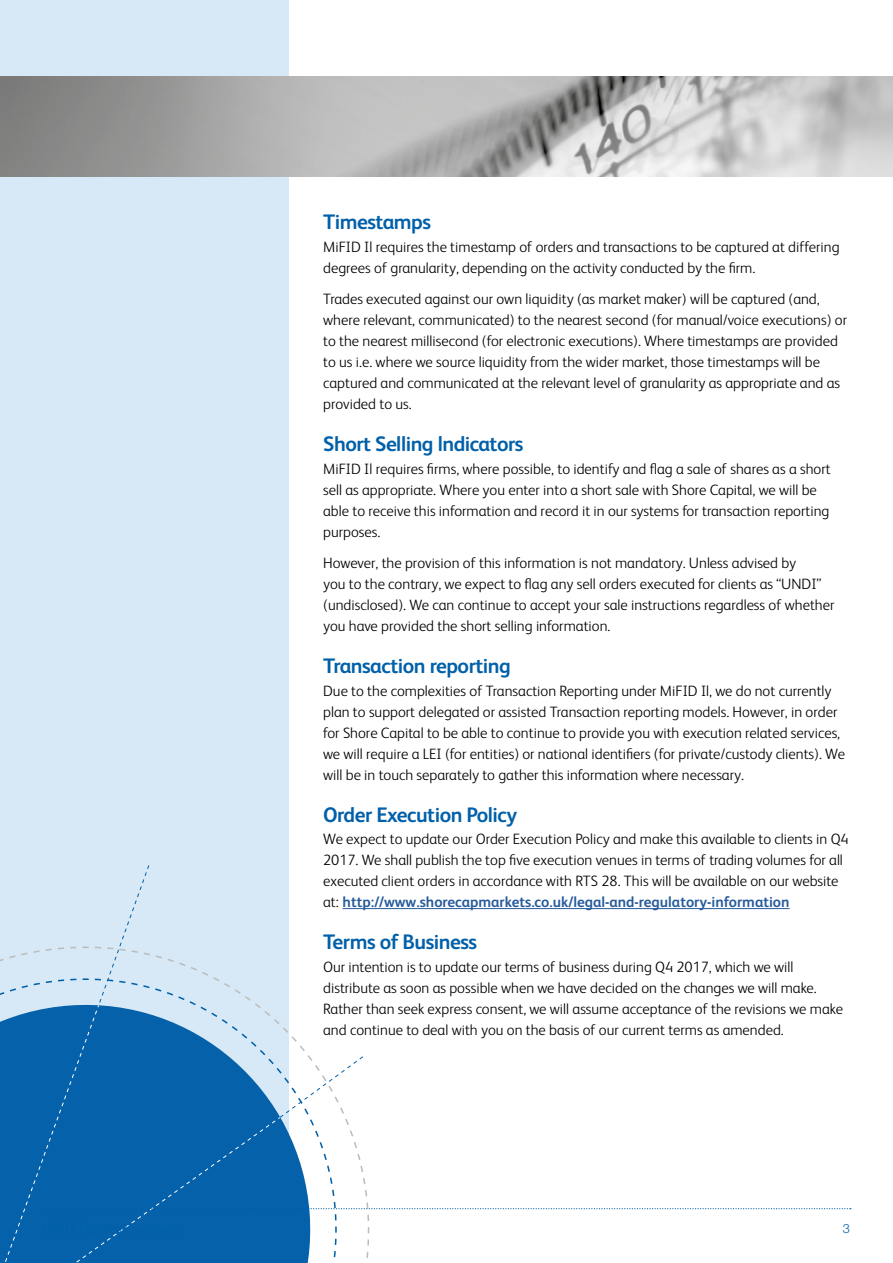
<style>
.page{position:relative;width:893px;height:1263px;background:#fff}
.page>*{position:absolute;margin:0;border:0;box-sizing:border-box;transform-origin:0 0}
.t1{font:700 21px "FS Albert";letter-spacing:-.025em;color:#0060a9}
.t2{font:300 15px/21px "FS Albert";color:#000}
.t3{font:300 12.75px "Helvetica Neue LT Std";color:#0060a9}
.s1{font-weight:700;color:#275b9b}
</style>
<div class="page">
<div style="left:0;top:0;width:289px;height:1263px;background:#d7e9f6"></div>
<img style="left:0;top:77px;width:893px;height:99px">
<svg style="left:0;top:865px;width:851px;height:398px"></svg>
<hr style="left:343px;top:908px;width:447px;height:1px;background:#275b9b">
<h1 class="t1" style="left:323px;top:210px;width:109px">Timestamps</h1>
<p class="t2" style="left:323px;top:236px;width:518px">MiFID Il requires the timestamp of orders and transactions to be captured at differing degrees of granularity, depending on the activity conducted by the firm.</p>
<p class="t2" style="left:323px;top:288px;width:525px">Trades executed against our own liquidity (as market maker) will be captured (and, where relevant, communicated) to the nearest second (for manual/voice executions) or to the nearest millisecond (for electronic executions). Where timestamps are provided to us i.e. where we source liquidity from the wider market, those timestamps will be captured and communicated at the relevant level of granularity as appropriate and as provided to us.</p>
<h1 class="t1" style="left:323px;top:432px;width:202px">Short Selling lndicators</h1>
<p class="t2" style="left:323px;top:458px;width:509px">MiFID Il requires firms, where possible, to identify and flag a sale of shares as a short sell as appropriate. Where you enter into a short sale with Shore Capital, we will be able to receive this information and record it in our systems for transaction reporting purposes.</p>
<p class="t2" style="left:323px;top:552px;width:513px">However, the provision of this information is not mandatory. Unless advised by<br>you to the contrary, we expect to flag any sell orders executed for clients as “UNDI” (undisclosed). We can continue to accept your sale instructions regardless of whether you have provided the short selling information.</p>
<h1 class="t1" style="left:323px;top:654px;width:189px">Transaction reporting</h1>
<p class="t2" style="left:323px;top:680px;width:523px">Due to the complexities of Transaction Reporting under MiFID Il, we do not currently plan to support delegated or assisted Transaction reporting models. However, in order for Shore Capital to be able to continue to provide you with execution related services, we will require a LEI (for entities) or national identifiers (for private/custody clients). We will be in touch separately to gather this information where necessary.</p>
<h1 class="t1" style="left:323px;top:802px;width:196px">Order Execution Policy</h1>
<p class="t2" style="left:323px;top:828px;width:527px">We expect to update our Order Execution Policy and make this available to clients in Q4<br>2017. We shall publish the top five execution venues in terms of trading volumes for all executed client orders in accordance with RTS 28. This will be available on our website at: <span class="s1">http://www.shorecapmarkets.co.uk/legal-and-regulatory-information</span></p>
<h1 class="t1" style="left:323px;top:930px;width:155px">Terms of Business</h1>
<p class="t2" style="left:323px;top:956px;width:521px">Our intention is to update our terms of business during Q4 2017, which we will distribute as soon as possible when we have decided on the changes we will make.<br>Rather than seek express consent, we will assume acceptance of the revisions we make and continue to deal with you on the basis of our current terms as amended.</p>
<p class="t3" style="left:843px;top:1220px;width:9px">3</p>
</div>
